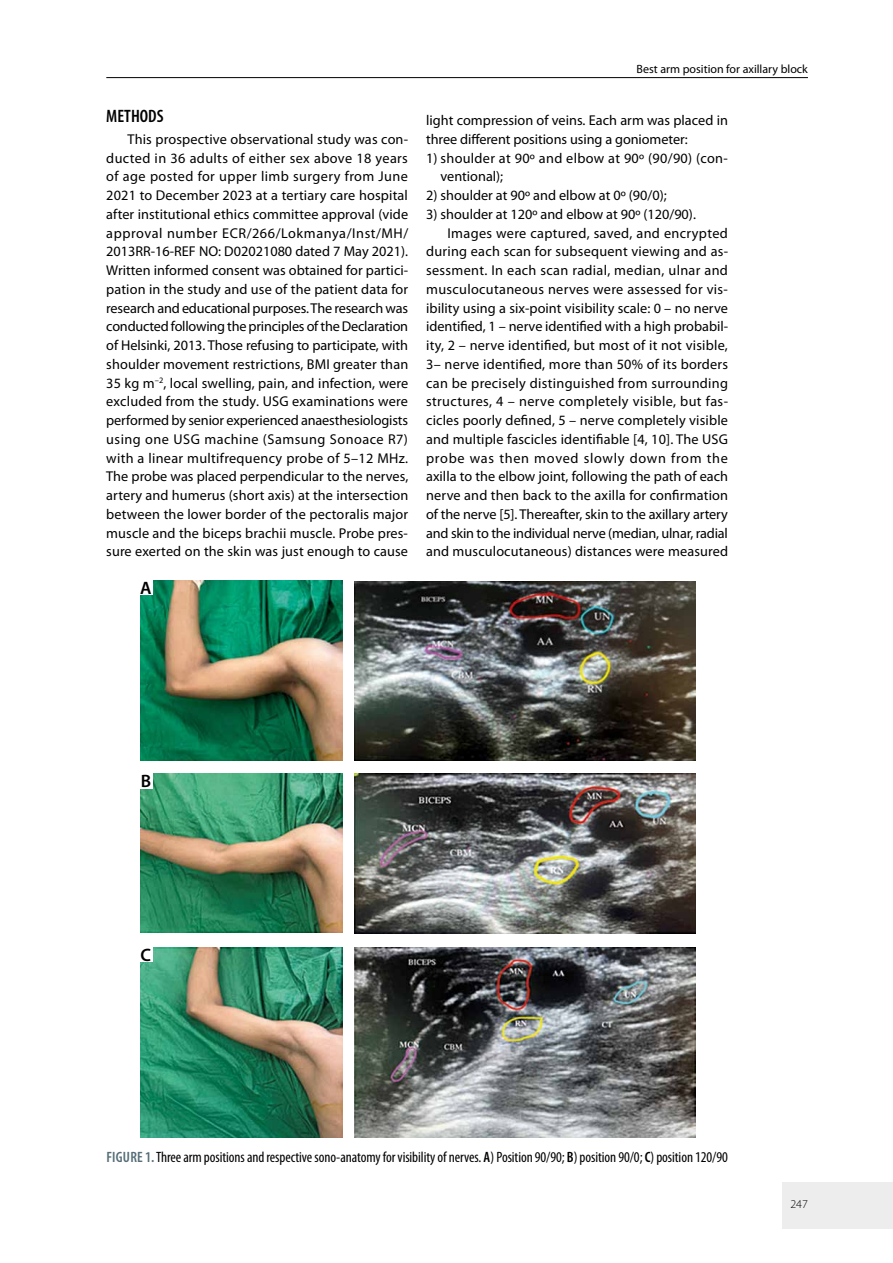
<style>
.page{position:relative;width:893px;height:1263px;background:#fff}
.page>*{position:absolute;margin:0;border:0;box-sizing:border-box;transform-origin:0 0}
.t1{font:600 condensed 18px "Myriad Pro";color:#000}
.t2{font:600 18px "Myriad Pro";color:#000}
.t3{font:condensed 15px "Myriad Pro";letter-spacing:-.005em;color:#000}
.t4{font:14.25px/18.8px "Myriad Pro";letter-spacing:.01em;color:#000}
.t5{font:14.25px "Myriad Pro";letter-spacing:-.015em;color:#000}
.t6{font:14.25px "Myriad Pro";letter-spacing:.05em;color:#000}
.t7{font:12px "Myriad Pro";color:#000}
.t8{font:300 12px "Myriad Pro";color:#000}
.s1{font-weight:600;color:#556d76}
.s2{font-weight:600}
</style>
<div class="page">
<div style="left:782px;top:1182px;width:111px;height:47px;background:#ededed"></div>
<hr style="left:106px;top:77px;width:702px;height:1px;background:#000">
<img style="left:141px;top:581px;width:201px;height:179px">
<img style="left:355px;top:581px;width:340px;height:179px">
<div style="left:139px;top:580px;width:13px;height:15px;background:#fff"></div>
<img style="left:141px;top:773px;width:201px;height:160px">
<img style="left:355px;top:773px;width:340px;height:160px">
<div style="left:139px;top:773px;width:13px;height:15px;background:#fff"></div>
<img style="left:141px;top:947px;width:201px;height:191px">
<img style="left:355px;top:947px;width:340px;height:191px">
<div style="left:139px;top:946px;width:13px;height:15px;background:#fff"></div>
<p class="t1" style="left:106px;top:105px;width:59px">METHODS</p>
<p class="t4" style="left:106px;top:129px;width:303px;text-align:justify;text-indent:21px">This prospective observational study was con&shy;ducted in 36 adults of either sex above 18 years of age posted for upper limb surgery from June 2021 to December 2023 at a tertiary care hospital after institutional ethics committee approval (vide approval number ECR/266/Lokmanya/Inst/MH/ 2013RR-16-REF NO: D02021080 dated 7 May 2021).<br>Written informed consent was obtained for partici&shy;pation in the study and use of the patient data for research and educational purposes. The research was conducted following the principles of the Declaration of Helsinki, 2013. Those refusing to participate, with shoulder movement restrictions, BMI greater than 35 kg m<sup>–2</sup>, local swelling, pain, and infection, were excluded from the study. USG examinations were performed by senior experienced anaesthesiologists using one USG machine (Samsung Sonoace R7) with a linear multifrequency probe of 5–12 MHz.<br>The probe was placed perpendicular to the nerves, artery and humerus (short axis) at the intersection between the lower border of the pectoralis major muscle and the biceps brachii muscle. Probe pres&shy;sure exerted on the skin was just enough to cause</p>
<p class="t2" style="left:140px;top:576px;width:13px">A</p>
<p class="t7" style="left:637px;top:62px;width:173px">Best arm position for axillary block</p>
<p class="t4" style="left:426px;top:111px;width:303px">light compression of veins. Each arm was placed in three different positions using a goniometer:</p>
<p class="t4" style="left:440px;top:148px;width:289px;text-indent:-14px">1) shoulder at 90º and elbow at 90º (90/90) (con&shy;ventional);</p>
<p class="t4" style="left:426px;top:186px;width:242px">2) shoulder at 90º and elbow at 0º (90/0);</p>
<p class="t4" style="left:426px;top:204px;width:271px">3) shoulder at 120º and elbow at 90º (120/90).</p>
<p class="t4" style="left:447px;top:223px;width:282px">Images were captured, saved, and encrypted</p>
<p class="t4" style="left:426px;top:242px;width:303px">during each scan for subsequent viewing and as-</p>
<p class="t4" style="left:426px;top:261px;width:303px">sessment. In each scan radial, median, ulnar and</p>
<p class="t4" style="left:426px;top:279px;width:303px">musculocutaneous nerves were assessed for vis-</p>
<p class="t4" style="left:426px;top:298px;width:303px">ibility using a six-point visibility scale: 0 – no nerve</p>
<p class="t4" style="left:426px;top:317px;width:303px">identified, 1 – nerve identified with a high probabil-</p>
<p class="t4" style="left:426px;top:336px;width:303px">ity, 2 – nerve identified, but most of it not visible,</p>
<p class="t4" style="left:426px;top:354px;width:303px">3– nerve identified, more than 50% of its borders</p>
<p class="t4" style="left:426px;top:373px;width:303px">can be precisely distinguished from surrounding</p>
<p class="t4" style="left:426px;top:392px;width:303px">structures, 4 – nerve completely visible, but fas-</p>
<p class="t4" style="left:426px;top:411px;width:303px">cicles poorly defined, 5 – nerve completely visible</p>
<p class="t4" style="left:426px;top:430px;width:303px">and multiple fascicles identifiable [4, 10]. The USG</p>
<p class="t6" style="left:426px;top:449px;width:303px">probe was then moved slowly down from the</p>
<p class="t4" style="left:426px;top:467px;width:303px">axilla to the elbow joint, following the path of each</p>
<p class="t4" style="left:426px;top:486px;width:303px">nerve and then back to the axilla for confirmation</p>
<p class="t4" style="left:426px;top:505px;width:303px">of the nerve [5]. Thereafter, skin to the axillary artery</p>
<p class="t5" style="left:426px;top:524px;width:303px">and skin to the individual nerve (median, ulnar, radial</p>
<p class="t4" style="left:426px;top:542px;width:303px">and musculocutaneous) distances were measured</p>
<p class="t2" style="left:141px;top:770px;width:12px">B</p>
<p class="t2" style="left:141px;top:943px;width:12px">C</p>
<p class="t3" style="left:106px;top:1148px;width:623px"><span class="s1">FIGURE 1.</span> Three arm positions and respective sono-anatomy for visibility of nerves. <span class="s2">A</span>) Position 90/90; <span class="s2">B</span>) position 90/0; <span class="s2">C</span>) position 120/90</p>
<p class="t8" style="left:790px;top:1197px;width:19px">247</p>
</div>
